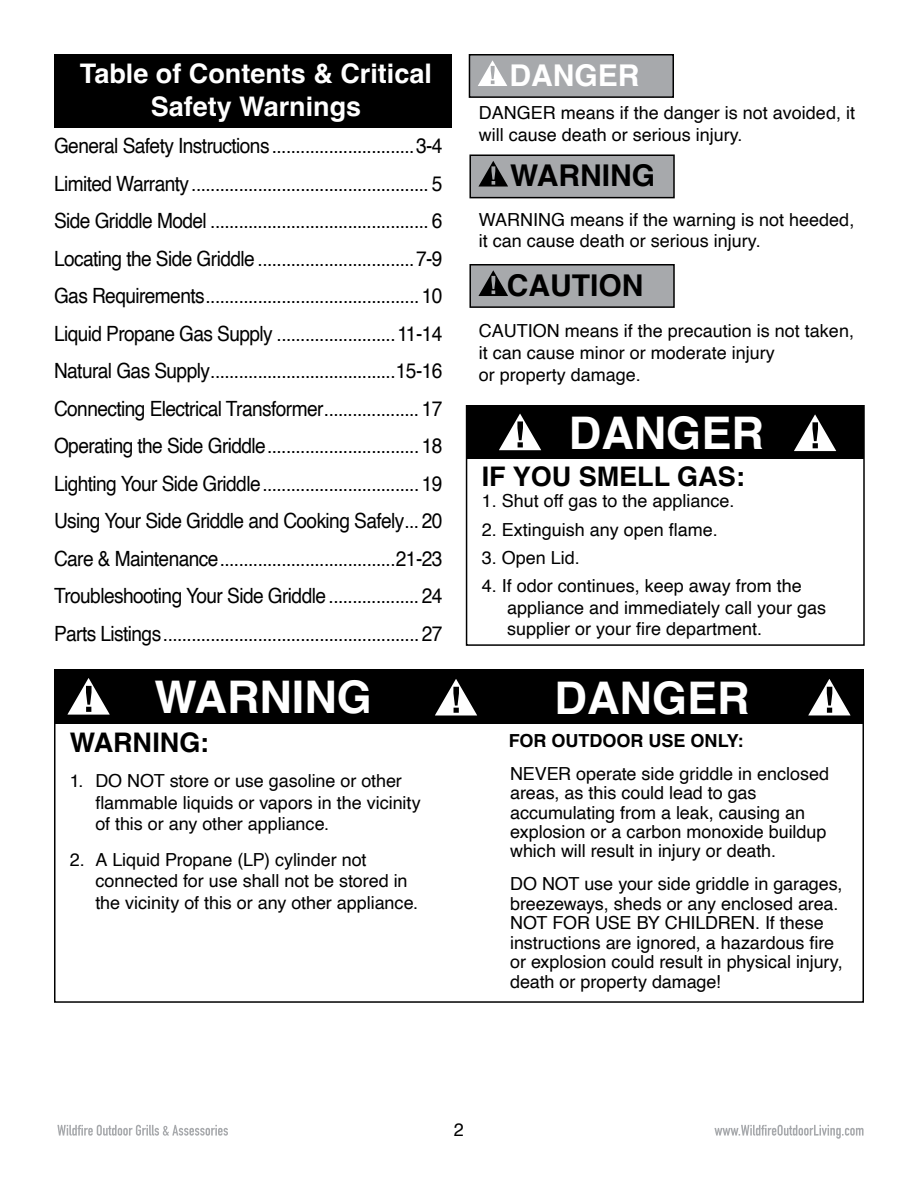
<style>
.page{position:relative;width:918px;height:1188px;background:#fff}
.page>*{position:absolute;margin:0;border:0;box-sizing:border-box;transform-origin:0 0}
.t1{font:700 45px "Helvetica";color:#fff}
.t2{font:700 30px "Helvetica";color:#000}
.t3{font:700 30px "Helvetica";color:#fff}
.t4{font:700 27px/32.4px "Helvetica";color:#fff;text-align:center}
.t5{font:700 27px "Helvetica";color:#000}
.t6{font:21px/37.5px "Helvetica";letter-spacing:-.03em;color:#000;text-align:justify;scale:.91 1}
.t7{font:18px/21.6px "Helvetica";color:#000}
.t8{font:700 18px "Helvetica";color:#000}
</style>
<div class="page">
<div style="left:466px;top:405px;width:399px;height:241px;border:2px solid #000"></div>
<div style="left:467px;top:405px;width:397px;height:54px;background:#000"></div>
<div style="left:55px;top:670px;width:809px;height:54px;background:#000"></div>
<div style="left:54px;top:54px;width:397px;height:73px;background:#000"></div>
<div style="left:469px;top:55px;width:204px;height:42px;background:#a7a9ac"></div>
<div style="left:469px;top:54px;width:205px;height:44px;border:2px solid #000"></div>
<svg style="left:57px;top:1125px;width:807px;height:14px"></svg>
<svg style="left:67px;top:678px;width:43px;height:37px"></svg>
<svg style="left:808px;top:679px;width:43px;height:36px"></svg>
<svg style="left:499px;top:414px;width:42px;height:36px"></svg>
<svg style="left:794px;top:414px;width:42px;height:37px"></svg>
<svg style="left:478px;top:60px;width:29px;height:26px"></svg>
<div style="left:470px;top:155px;width:204px;height:43px;background:#a7a9ac"></div>
<div style="left:469px;top:154px;width:206px;height:44px;border:2px solid #000"></div>
<svg style="left:478px;top:161px;width:30px;height:26px"></svg>
<div style="left:470px;top:265px;width:204px;height:42px;background:#a7a9ac"></div>
<div style="left:469px;top:264px;width:206px;height:44px;border:2px solid #000"></div>
<svg style="left:478px;top:270px;width:30px;height:26px"></svg>
<svg style="left:435px;top:679px;width:42px;height:37px"></svg>
<h3 class="t4" style="left:80px;top:61px;width:354px">Table of Contents &amp; Critical<br>Safety Warnings</h3>
<p class="t6" style="left:54px;top:128px;width:428px">General Safety Instructions..............................3-4<br>Limited Warranty.................................................. 5<br>Side Griddle Model .............................................. 6<br>Locating the Side Griddle .................................7-9<br>Gas Requirements............................................. 10<br>Liquid Propane Gas Supply .........................11-14<br>Natural Gas Supply.......................................15-16<br>Connecting Electrical Transformer.................... 17<br>Operating the Side Griddle................................ 18<br>Lighting Your Side Griddle................................. 19<br>Using Your Side Griddle and Cooking Safely... 20<br>Care &amp; Maintenance.....................................21-23<br>Troubleshooting Your Side Griddle ................... 24<br>Parts Listings...................................................... 27</p>
<h1 class="t1" style="left:154px;top:670px;width:219px">WARNING</h1>
<h3 class="t5" style="left:70px;top:726px;width:141px">WARNING:</h3>
<p class="t7" style="left:95px;top:771px;width:327px;text-indent:-26px">1. DO NOT store or use gasoline or other flammable liquids or vapors in the vicinity of this or any other appliance.</p>
<p class="t7" style="left:95px;top:849px;width:324px;text-indent:-26px">2. A Liquid Propane (LP) cylinder not connected for use shall not be stored in the vicinity of this or any other appliance.</p>
<h2 class="t3" style="left:509px;top:57px;width:131px">DANGER</h2>
<p class="t7" style="left:479px;top:102px;width:378px">DANGER means if the danger is not avoided, it will cause death or serious injury.</p>
<h2 class="t2" style="left:510px;top:158px;width:146px">WARNING</h2>
<p class="t7" style="left:479px;top:209px;width:377px">WARNING means if the warning is not heeded, it can cause death or serious injury.</p>
<h2 class="t2" style="left:507px;top:267px;width:138px">CAUTION</h2>
<p class="t7" style="left:479px;top:321px;width:377px">CAUTION means if the precaution is not taken, it can cause minor or moderate injury<br>or property damage.</p>
<h1 class="t1" style="left:569px;top:406px;width:196px">DANGER</h1>
<h3 class="t5" style="left:482px;top:460px;width:265px">IF YOU SMELL GAS:</h3>
<p class="t7" style="left:482px;top:491px;width:254px">1. Shut off gas to the appliance.</p>
<p class="t7" style="left:482px;top:519px;width:238px">2. Extinguish any open flame.</p>
<p class="t7" style="left:482px;top:547px;width:100px">3. Open Lid.</p>
<p class="t7" style="left:507px;top:576px;width:321px;text-indent:-26px">4. If odor continues, keep away from the appliance and immediately call your gas supplier or your fire department.</p>
<h1 class="t1" style="left:555px;top:671px;width:196px">DANGER</h1>
<p class="t8" style="left:509px;top:729px;width:236px">FOR OUTDOOR USE ONLY:</p>
<p class="t7" style="left:510px;top:764px;width:320px;line-height:19.5px">NEVER operate side griddle in enclosed areas, as this could lead to gas accumulating from a leak, causing an explosion or a carbon monoxide buildup which will result in injury or death.</p>
<p class="t7" style="left:510px;top:875px;width:334px;line-height:19.5px">DO NOT use your side griddle in garages, breezeways, sheds or any enclosed area.<br>NOT FOR USE BY CHILDREN. If these instructions are ignored, a hazardous fire or explosion could result in physical injury, death or property damage!</p>
<p class="t7" style="left:454px;top:1119px;width:12px">2</p>
</div>
